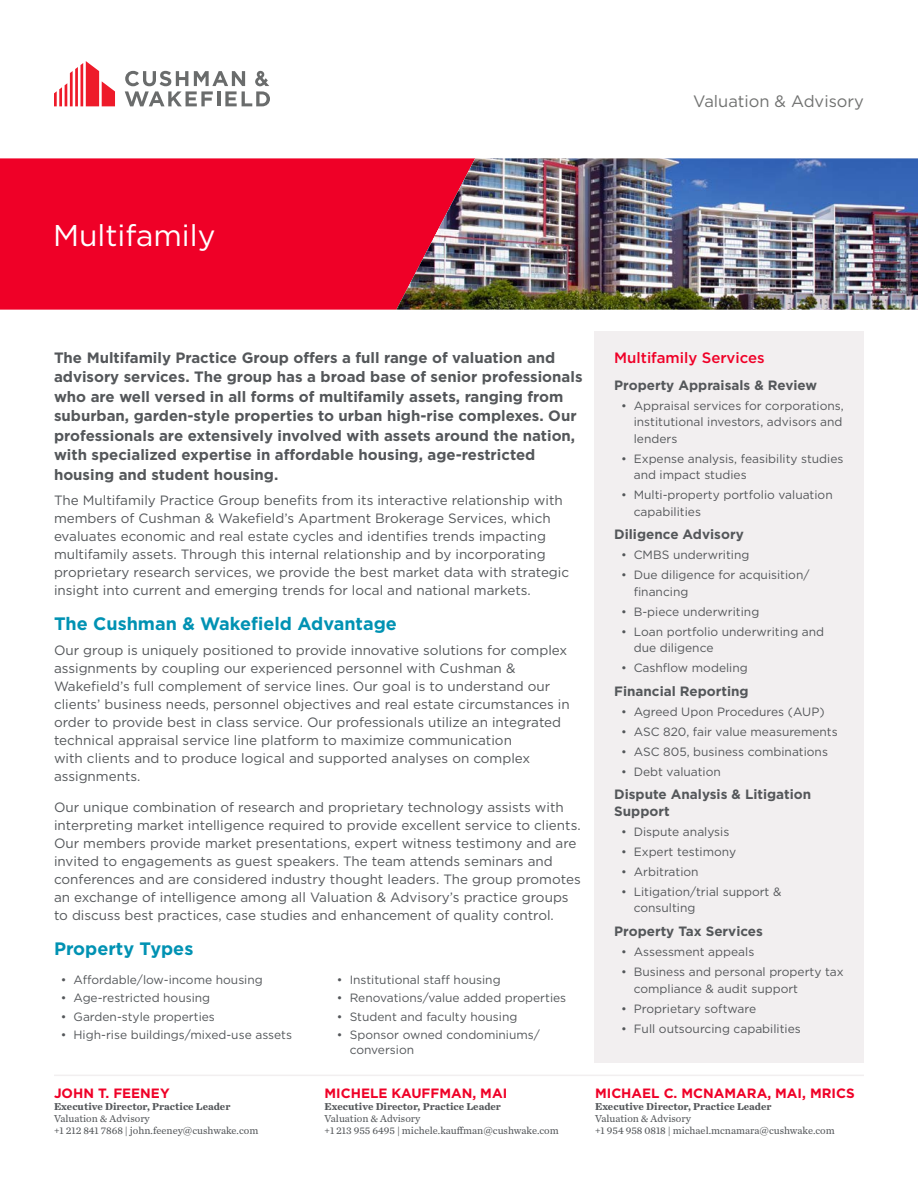
<style>
.page{position:relative;width:918px;height:1188px;background:#fff}
.page>*{position:absolute;margin:0;border:0;box-sizing:border-box;transform-origin:0 0}
.White_Main_Header{font:30px "Gotham";color:#fff}
.Subhead{font:700 18px "Gotham";color:#0092b3}
.t1{font:16.5px "Gotham";color:#717271}
.Intro_text{font:700 15px/19.5px "Gotham";color:#54575a}
.Sidebar_heading{font:500 15px "Gotham";color:#ef0027}
.Body_text{font:13.5px/18px "Gotham";color:#54575a}
.Sidebar_Subheading{font:700 13.5px/16.5px "Gotham";color:#54575a}
.Bio_Header{font:700 13.5px "Gotham";color:#ef0027}
.t2{font:12px/16.5px "Gotham";color:#54575a}
.Bio_Body{font:10.5px "Chronicle Text G2";color:#54575a}
.Bio_Title{font:700 10.5px "Chronicle Text G2";color:#54575a}
</style>
<div class="page">
<div style="left:0;top:158px;width:396px;height:152px;background:#ef0027"></div>
<svg style="left:54px;top:61px;width:61px;height:45px"></svg>
<svg style="left:125px;top:71px;width:145px;height:35px"></svg>
<img style="left:396px;top:158px;width:522px;height:152px">
<div style="left:594px;top:331px;width:270px;height:732px;background:#f2eff0"></div>
<hr style="left:54px;top:1075px;width:810px;height:1px;background:#f2eff0">
<p class="t1" style="left:693px;top:91px;width:172px">Valuation &amp; Advisory</p>
<p class="White_Main_Header" style="left:53px;top:216px;width:164px">Multifamily</p>
<p class="Intro_text" style="left:54px;top:348px;width:530px">The Multifamily Practice Group offers a full range of valuation and advisory services. The group has a broad base of senior professionals who are well versed in all forms of multifamily assets, ranging from suburban, garden-style properties to urban high-rise complexes. Our professionals are extensively involved with assets around the nation, with specialized expertise in affordable housing, age-restricted housing and student housing.</p>
<p class="Body_text" style="left:54px;top:491px;width:517px">The Multifamily Practice Group benefits from its interactive relationship with members of Cushman &amp; Wakefield’s Apartment Brokerage Services, which evaluates economic and real estate cycles and identifies trends impacting multifamily assets. Through this internal relationship and by incorporating proprietary research services, we provide the best market data with strategic insight into current and emerging trends for local and national markets.</p>
<p class="Subhead" style="left:54px;top:612px;width:344px">The Cushman &amp; Wakefield Advantage</p>
<p class="Body_text" style="left:54px;top:641px;width:517px">Our group is uniquely positioned to provide innovative solutions for complex assignments by coupling our experienced personnel with Cushman &amp; Wakefield’s full complement of service lines. Our goal is to understand our clients’ business needs, personnel objectives and real estate circumstances in order to provide best in class service. Our professionals utilize an integrated technical appraisal service line platform to maximize communication<br>with clients and to produce logical and supported analyses on complex assignments.</p>
<p class="Body_text" style="left:54px;top:798px;width:528px">Our unique combination of research and proprietary technology assists with interpreting market intelligence required to provide excellent service to clients.<br>Our members provide market presentations, expert witness testimony and are invited to engagements as guest speakers. The team attends seminars and conferences and are considered industry thought leaders. The group promotes an exchange of intelligence among all Valuation &amp; Advisory’s practice groups to discuss best practices, case studies and enhancement of quality control.</p>
<p class="Subhead" style="left:54px;top:937px;width:141px">Property Types</p>
<p class="t2" style="left:61px;top:971px;width:204px">• Affordable/low-income housing</p>
<p class="t2" style="left:61px;top:990px;width:151px">• Age-restricted housing</p>
<p class="t2" style="left:61px;top:1008px;width:156px">• Garden-style properties</p>
<p class="t2" style="left:61px;top:1027px;width:233px">• High-rise buildings/mixed-use assets</p>
<p class="t2" style="left:337px;top:971px;width:165px">• Institutional staff housing</p>
<p class="t2" style="left:337px;top:990px;width:231px">• Renovations/value added properties</p>
<p class="t2" style="left:337px;top:1008px;width:182px">• Student and faculty housing</p>
<p class="t2" style="left:350px;top:1027px;width:192px;line-height:15px;text-indent:-13px">• Sponsor owned condominiums/ conversion</p>
<p class="Sidebar_heading" style="left:614px;top:348px;width:152px">Multifamily Services</p>
<p class="Sidebar_Subheading" style="left:614px;top:377px;width:204px">Property Appraisals &amp; Review</p>
<p class="t2" style="left:634px;top:397px;width:212px;text-align:justify;text-indent:-13px">• Appraisal services for corporations, institutional investors, advisors and lenders</p>
<p class="t2" style="left:634px;top:450px;width:211px;text-indent:-13px">• Expense analysis, feasibility studies and impact studies</p>
<p class="t2" style="left:634px;top:487px;width:201px;text-indent:-13px">• Multi-property portfolio valuation capabilities</p>
<p class="Sidebar_Subheading" style="left:614px;top:526px;width:131px">Diligence Advisory</p>
<p class="t2" style="left:621px;top:547px;width:130px">• CMBS underwriting</p>
<p class="t2" style="left:634px;top:567px;width:177px;text-indent:-13px">• Due diligence for acquisition/ financing</p>
<p class="t2" style="left:621px;top:603px;width:140px">• B-piece underwriting</p>
<p class="t2" style="left:634px;top:623px;width:192px;text-indent:-13px">• Loan portfolio underwriting and due diligence</p>
<p class="t2" style="left:621px;top:660px;width:128px">• Cashflow modeling</p>
<p class="Sidebar_Subheading" style="left:614px;top:683px;width:136px">Financial Reporting</p>
<p class="t2" style="left:621px;top:703px;width:205px">• Agreed Upon Procedures (AUP)</p>
<p class="t2" style="left:621px;top:723px;width:218px">• ASC 820, fair value measurements</p>
<p class="t2" style="left:621px;top:743px;width:209px">• ASC 805, business combinations</p>
<p class="t2" style="left:621px;top:763px;width:101px">• Debt valuation</p>
<p class="Sidebar_Subheading" style="left:614px;top:786px;width:198px">Dispute Analysis &amp; Litigation<br>Support</p>
<p class="t2" style="left:621px;top:823px;width:110px">• Dispute analysis</p>
<p class="t2" style="left:621px;top:843px;width:117px">• Expert testimony</p>
<p class="t2" style="left:621px;top:863px;width:79px">• Arbitration</p>
<p class="t2" style="left:634px;top:883px;width:149px;text-indent:-13px">• Litigation/trial support &amp; consulting</p>
<p class="Sidebar_Subheading" style="left:614px;top:923px;width:150px">Property Tax Services</p>
<p class="t2" style="left:621px;top:943px;width:135px">• Assessment appeals</p>
<p class="t2" style="left:634px;top:963px;width:212px;text-indent:-13px">• Business and personal property tax compliance &amp; audit support</p>
<p class="t2" style="left:621px;top:1000px;width:137px">• Proprietary software</p>
<p class="t2" style="left:621px;top:1020px;width:181px">• Full outsourcing capabilities</p>
<p class="Bio_Header" style="left:54px;top:1084px;width:117px">JOHN T. FEENEY</p>
<p class="Bio_Title" style="left:54px;top:1098px;width:178px">Executive Director, Practice Leader</p>
<p class="Bio_Body" style="left:54px;top:1111px;width:97px">Valuation &amp; Advisory</p>
<p class="Bio_Body" style="left:54px;top:1123px;width:206px">+1 212 841 7868 | john.feeney@cushwake.com</p>
<p class="Bio_Header" style="left:325px;top:1084px;width:184px">MICHELE KAUFFMAN, MAI</p>
<p class="Bio_Title" style="left:325px;top:1098px;width:178px">Executive Director, Practice Leader</p>
<p class="Bio_Body" style="left:325px;top:1111px;width:97px">Valuation &amp; Advisory</p>
<p class="Bio_Body" style="left:325px;top:1123px;width:236px">+1 213 955 6495 | michele.kauffman@cushwake.com</p>
<p class="Bio_Header" style="left:595px;top:1084px;width:261px">MICHAEL C. MCNAMARA, MAI, MRICS</p>
<p class="Bio_Title" style="left:595px;top:1098px;width:178px">Executive Director, Practice Leader</p>
<p class="Bio_Body" style="left:595px;top:1111px;width:97px">Valuation &amp; Advisory</p>
<p class="Bio_Body" style="left:595px;top:1123px;width:241px">+1 954 958 0818 | michael.mcnamara@cushwake.com</p>
</div>
